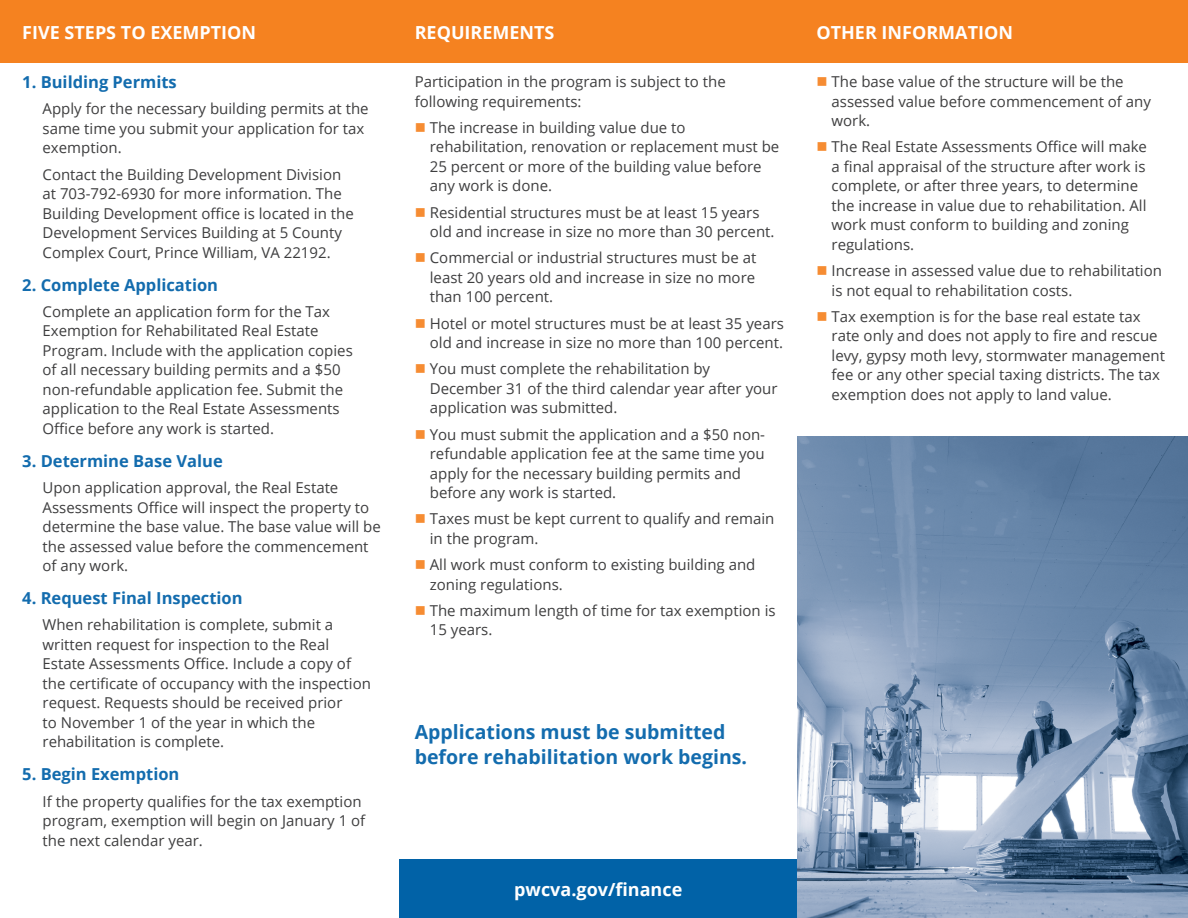
<style>
.page{position:relative;width:1188px;height:918px;background:#fff}
.page>*{position:absolute;margin:0;border:0;box-sizing:border-box;transform-origin:0 0}
.Text_Regular{font:700 19.5px/25.5px "Open Sans";color:#136cae}
.Heads{font:700 18px "Open Sans";color:#fff}
.Subhead{font:700 16.5px "Open Sans";color:#136cae}
.Text_Regular-2{font:15px/19.5px "Open Sans";color:#3e3e3f}
.Heads-2{font:15px/19.5px "Open Sans";color:#3e3e3f}
.s1{color:#f68c32}
</style>
<div class="page">
<div style="left:0;top:0;width:1188px;height:63px;background:#f58220"></div>
<img style="left:797px;top:437px;width:391px;height:481px">
<div style="left:400px;top:860px;width:397px;height:58px;background:#0162a7"></div>
<p class="Heads" style="left:22px;top:20px;width:235px">FIVE STEPS TO EXEMPTION</p>
<p class="Heads" style="left:415px;top:20px;width:141px">REQUIREMENTS</p>
<p class="Heads" style="left:816px;top:20px;width:198px">OTHER INFORMATION</p>
<p class="Subhead" style="left:22px;top:71px;width:156px">1. Building Permits</p>
<p class="Text_Regular-2" style="left:43px;top:99px;width:328px">Apply for the necessary building permits at the same time you submit your application for tax exemption.</p>
<p class="Text_Regular-2" style="left:43px;top:164px;width:313px">Contact the Building Development Division at 703-792-6930 for more information. The Building Development office is located in the Development Services Building at 5 County Complex Court, Prince William, VA 22192.</p>
<p class="Subhead" style="left:22px;top:273px;width:197px">2. Complete Application</p>
<p class="Text_Regular-2" style="left:43px;top:301px;width:312px">Complete an application form for the Tax Exemption for Rehabilitated Real Estate Program. Include with the application copies of all necessary building permits and a $50 non-refundable application fee. Submit the application to the Real Estate Assessments Office before any work is started.</p>
<p class="Subhead" style="left:22px;top:449px;width:202px">3. Determine Base Value</p>
<p class="Text_Regular-2" style="left:43px;top:478px;width:340px">Upon application approval, the Real Estate Assessments Office will inspect the property to determine the base value. The base value will be the assessed value before the commencement of any work.</p>
<p class="Subhead" style="left:22px;top:587px;width:222px">4. Request Final Inspection</p>
<p class="Text_Regular-2" style="left:43px;top:615px;width:330px">When rehabilitation is complete, submit a written request for inspection to the Real Estate Assessments Office. Include a copy of the certificate of occupancy with the inspection request. Requests should be received prior<br>to November 1 of the year in which the rehabilitation is complete.</p>
<p class="Subhead" style="left:22px;top:763px;width:159px">5. Begin Exemption</p>
<p class="Text_Regular-2" style="left:43px;top:791px;width:324px">If the property qualifies for the tax exemption program, exemption will begin on January 1 of the next calendar year.</p>
<p class="Heads-2" style="left:415px;top:71px;width:313px">Participation in the program is subject to the following requirements:</p>
<p class="Text_Regular-2" style="left:430px;top:117px;width:351px;text-indent:-15px"><span class="s1">■</span> The increase in building value due to rehabilitation, renovation or replacement must be 25 percent or more of the building value before any work is done.</p>
<p class="Text_Regular-2" style="left:430px;top:202px;width:346px;text-indent:-15px"><span class="s1">■</span> Residential structures must be at least 15 years old and increase in size no more than 30 percent.</p>
<p class="Text_Regular-2" style="left:430px;top:248px;width:328px;text-align:justify;text-indent:-15px"><span class="s1">■</span> Commercial or industrial structures must be at least 20 years old and increase in size no more than 100 percent.</p>
<p class="Text_Regular-2" style="left:415px;top:313px;width:371px;text-align:right"><span class="s1">■</span> Hotel or motel structures must be at least 35 years old and increase in size no more than 100 percent.</p>
<p class="Text_Regular-2" style="left:430px;top:359px;width:349px;text-indent:-15px"><span class="s1">■</span> You must complete the rehabilitation by<br>December 31 of the third calendar year after your application was submitted.</p>
<p class="Text_Regular-2" style="left:430px;top:424px;width:337px;text-indent:-15px"><span class="s1">■</span> You must submit the application and a $50 non&shy;refundable application fee at the same time you apply for the necessary building permits and before any work is started.</p>
<p class="Text_Regular-2" style="left:430px;top:509px;width:346px;text-indent:-15px"><span class="s1">■</span> Taxes must be kept current to qualify and remain in the program.</p>
<p class="Text_Regular-2" style="left:430px;top:554px;width:327px;text-indent:-15px"><span class="s1">■</span> All work must conform to existing building and zoning regulations.</p>
<p class="Text_Regular-2" style="left:430px;top:600px;width:347px;text-indent:-15px"><span class="s1">■</span> The maximum length of time for tax exemption is<br>15 years.</p>
<p class="Text_Regular" style="left:415px;top:718px;width:334px">Applications must be submitted before rehabilitation work begins.</p>
<p class="Text_Regular-2" style="left:832px;top:72px;width:321px;text-indent:-15px"><span class="s1">■</span> The base value of the structure will be the assessed value before commencement of any work.</p>
<p class="Text_Regular-2" style="left:832px;top:137px;width:317px;text-indent:-15px"><span class="s1">■</span> The Real Estate Assessments Office will make a final appraisal of the structure after work is complete, or after three years, to determine the increase in value due to rehabilitation. All work must conform to building and zoning regulations.</p>
<p class="Text_Regular-2" style="left:832px;top:261px;width:332px;text-indent:-15px"><span class="s1">■</span> Increase in assessed value due to rehabilitation is not equal to rehabilitation costs.</p>
<p class="Text_Regular-2" style="left:832px;top:306px;width:335px;text-indent:-15px"><span class="s1">■</span> Tax exemption is for the base real estate tax rate only and does not apply to fire and rescue levy, gypsy moth levy, stormwater management fee or any other special taxing districts. The tax exemption does not apply to land value.</p>
<p class="Heads" style="left:514px;top:876px;width:170px">pwcva.gov/finance</p>
</div>
